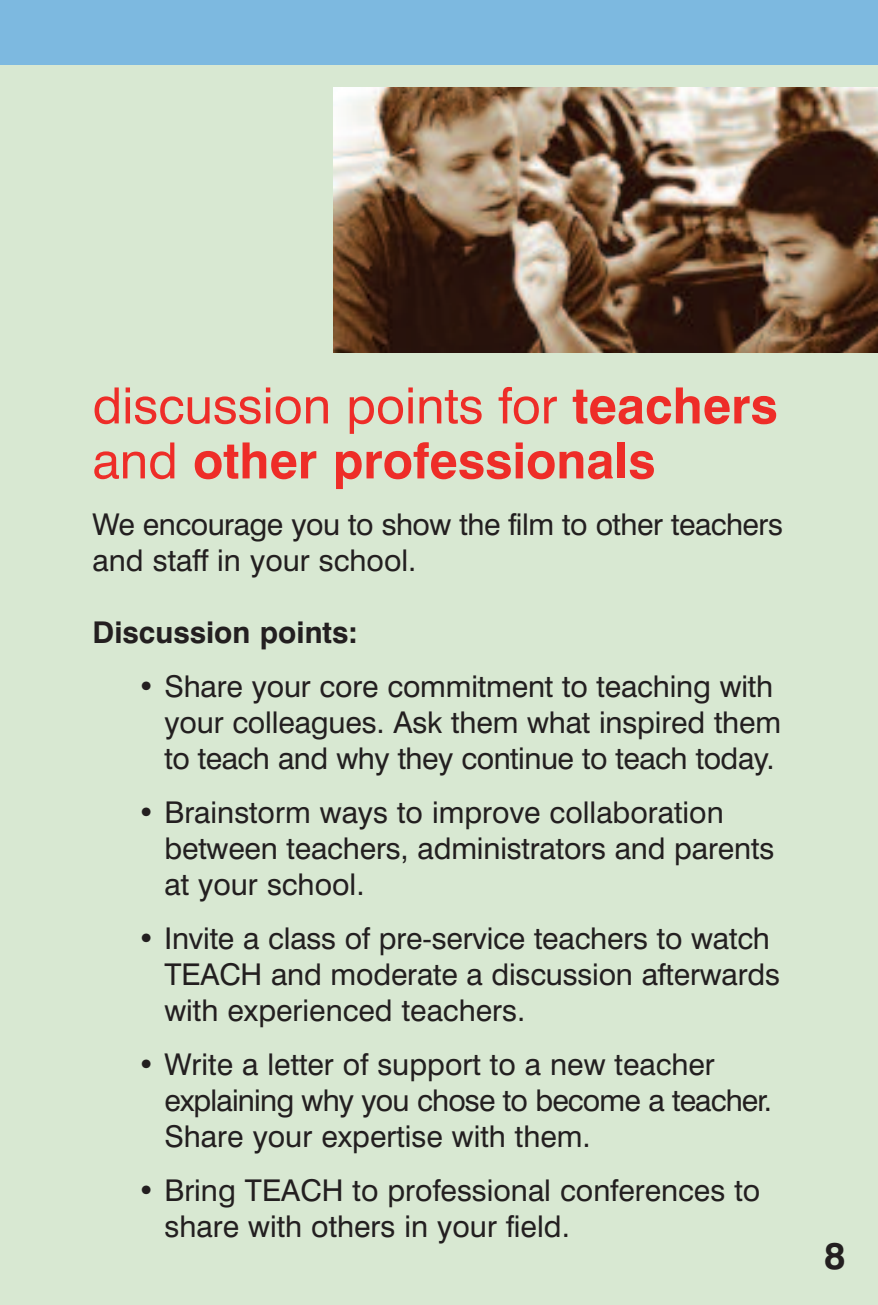
<style>
.page{position:relative;width:878px;height:1305px;background:#d8e8d2}
.page>*{position:absolute;margin:0;border:0;box-sizing:border-box;transform-origin:0 0}
.t1{font:700 50px/55px "Swiss 721 BT";color:#ee2d28}
.t2{font:700 37.5px "Swiss 721 BT";color:#231f20}
.t3{font:30px/36px "Swiss 721 BT";letter-spacing:-.005em;color:#231f20}
.t4{font:700 30px "Swiss 721 BT";color:#231f20}
.s1{font-weight:400}
.s2{font-weight:700}
</style>
<div class="page">
<div style="left:0;top:0;width:878px;height:65px;background:#7db9e0"></div>
<img style="left:333px;top:88px;width:545px;height:264px">
<h1 class="t1" style="left:92px;top:383px;width:686px"><span class="s1">discussion points for</span> teachers <span class="s1">and</span> other professionals</h1>
<p class="t3" style="left:92px;top:509px;width:692px">We encourage you to show the film to other teachers and staff in your school.</p>
<p class="t4" style="left:92px;top:621px;width:267px">Discussion points:</p>
<p class="t3" style="left:164px;top:671px;width:618px;text-indent:-27px"><span class="s2">•</span> Share your core commitment to teaching with your colleagues. Ask them what inspired them to teach and why they continue to teach today.</p>
<p class="t3" style="left:164px;top:797px;width:611px;text-indent:-27px"><span class="s2">•</span> Brainstorm ways to improve collaboration between teachers, administrators and parents at your school.</p>
<p class="t3" style="left:164px;top:923px;width:617px;text-indent:-27px"><span class="s2">•</span> Invite a class of pre-service teachers to watch<br>TEACH and moderate a discussion afterwards with experienced teachers.</p>
<p class="t3" style="left:164px;top:1049px;width:609px;text-indent:-27px"><span class="s2">•</span> Write a letter of support to a new teacher explaining why you chose to become a teacher.<br>Share your expertise with them.</p>
<p class="t3" style="left:164px;top:1175px;width:597px;text-indent:-27px"><span class="s2">•</span> Bring TEACH to professional conferences to share with others in your field.</p>
<p class="t2" style="left:824px;top:1243px;width:23px">8</p>
</div>
